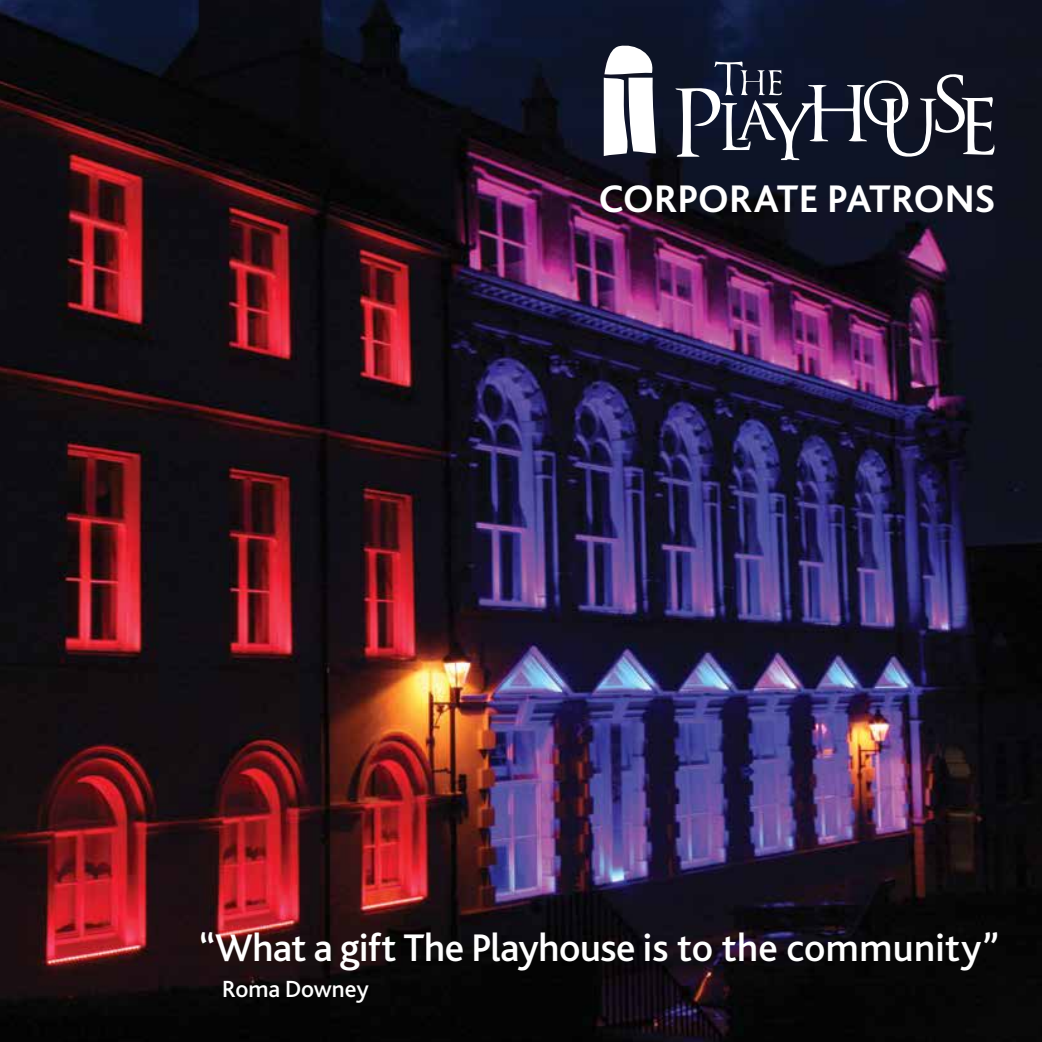
<style>
.page{position:relative;width:1042px;height:1042px;background:#fff}
.page>*{position:absolute;margin:0;border:0;box-sizing:border-box;transform-origin:0 0}
.t1{font:500 40.25px "Bliss";letter-spacing:-.01em;color:#fff}
.t2{font:700 40.25px "Bliss";letter-spacing:.015em;color:#fff}
.t3{font:500 24.5px "Bliss";color:#fff}
</style>
<div class="page">
<img style="left:0;top:0;width:1042px;height:1042px">
<svg style="left:604px;top:43px;width:52px;height:113px"></svg>
<svg style="left:675px;top:62px;width:320px;height:98px"></svg>
<p class="t2" style="left:599px;top:177px;width:397px">CORPORATE PATRONS</p>
<p class="t1" style="left:198px;top:926px;width:802px">“What a gift The Playhouse is to the community”</p>
<p class="t3" style="left:222px;top:976px;width:148px">Roma Downey</p>
</div>
